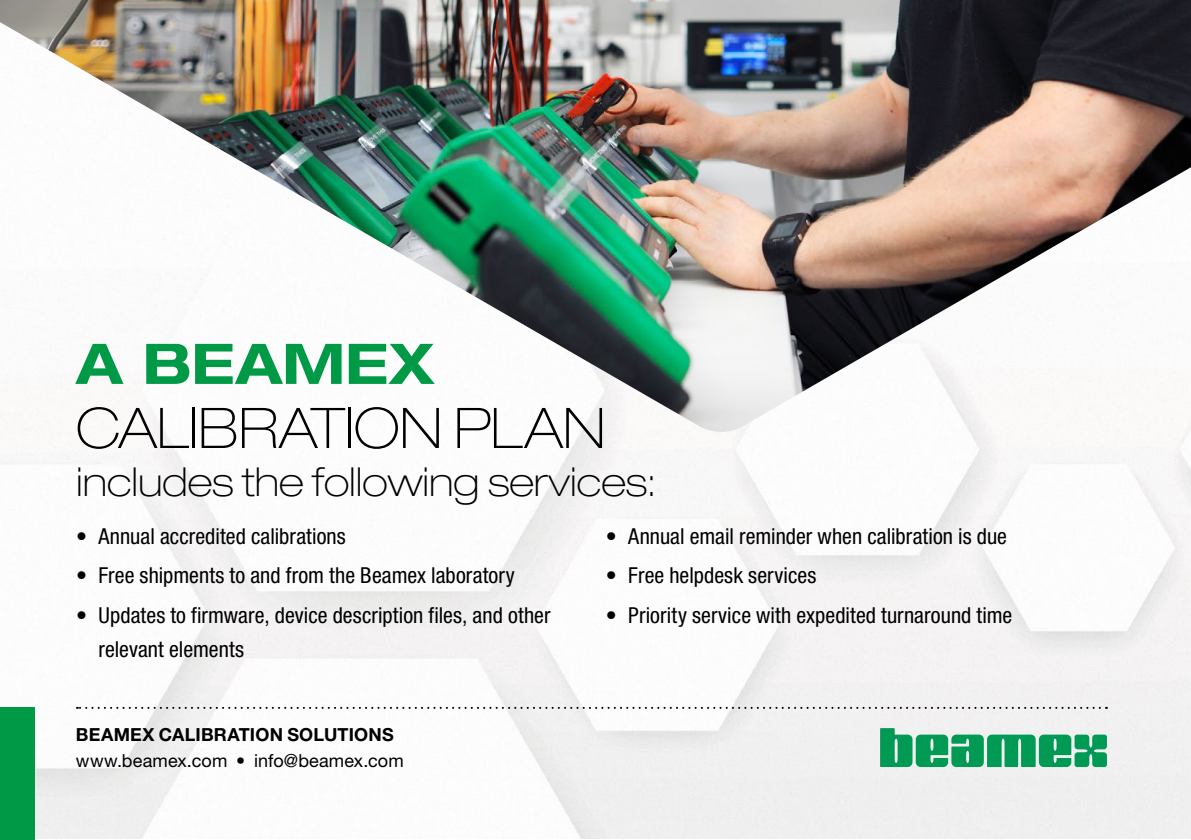
<style>
.page{position:relative;width:1191px;height:840px;background:#fff}
.page>*{position:absolute;margin:0;border:0;box-sizing:border-box;transform-origin:0 0}
.t1{font:100 expanded 56px "Helvetica Neue LT Std";color:#000}
.t2{font:700 expanded 56px "Helvetica Neue LT Std";letter-spacing:-.005em;color:#009a46}
.t3{font:100 expanded 40px "Helvetica Neue LT Std";color:#000}
.t4{font:condensed 22px/34px "Helvetica Neue LT Std";letter-spacing:.005em;color:#000}
.t5{font:18px "Helvetica Neue LT Std";letter-spacing:.01em;color:#000}
.t6{font:700 18px "Helvetica Neue LT Std";letter-spacing:.01em;color:#000}
</style>
<div class="page">
<img style="left:4px;top:434px;width:1187px;height:403px">
<div style="left:0;top:707px;width:34px;height:132px;background:#009a46"></div>
<img style="left:0;top:0;width:1191px;height:434px">
<svg style="left:77px;top:706px;width:1023px;height:2px"></svg>
<svg style="left:880px;top:727px;width:227px;height:39px"></svg>
<h1 class="t2" style="left:76px;top:328px;width:359px">A BEAMEX</h1>
<h1 class="t1" style="left:76px;top:394px;width:531px">CALIBRATION PLAN</h1>
<h2 class="t3" style="left:76px;top:457px;width:581px">includes the following services:</h2>
<p class="t4" style="left:76px;top:518px;width:271px">• Annual accredited calibrations</p>
<p class="t4" style="left:76px;top:558px;width:440px">• Free shipments to and from the Beamex laboratory</p>
<p class="t4" style="left:98px;top:597px;width:453px;text-indent:-22px">• Updates to firmware, device description files, and other relevant elements</p>
<p class="t6" style="left:76px;top:723px;width:319px">BEAMEX CALIBRATION SOLUTIONS</p>
<p class="t5" style="left:76px;top:749px;width:329px">www.beamex.com • info@beamex.com</p>
<p class="t4" style="left:606px;top:518px;width:403px">• Annual email reminder when calibration is due</p>
<p class="t4" style="left:606px;top:558px;width:212px">• Free helpdesk services</p>
<p class="t4" style="left:606px;top:597px;width:408px">• Priority service with expedited turnaround time</p>
</div>
